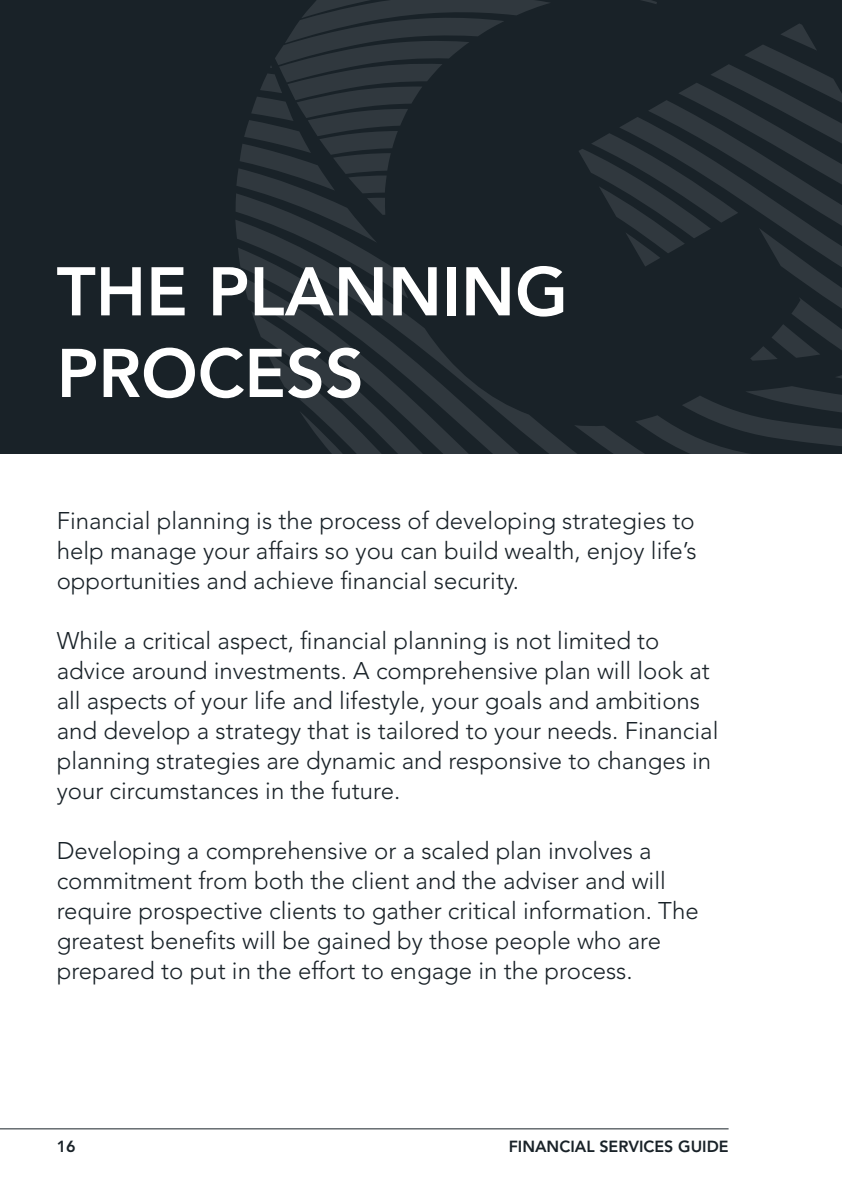
<style>
.page{position:relative;width:842px;height:1191px;background:#fff}
.page>*{position:absolute;margin:0;border:0;box-sizing:border-box;transform-origin:0 0}
.t1{font:800 68px/81.6px "Avenir LT Std";color:#fff}
.t2{font:300 24px/30px "Avenir LT Std";color:#192228}
.t3{font:800 16px "Avenir LT Std";color:#192228}
</style>
<div class="page">
<hr style="left:0;top:1128px;width:729px;height:1px;background:#192228">
<div style="left:0;top:0;width:842px;height:454px;background:#192228"></div>
<svg style="left:236px;top:0;width:606px;height:454px"></svg>
<h1 class="t1" style="left:57px;top:251px;width:513px">THE PLANNING<br>PROCESS</h1>
<p class="t2" style="left:57px;top:505px;width:641px;text-align:justify">Financial planning is the process of developing strategies to help manage your affairs so you can build wealth, enjoy life’s opportunities and achieve financial security .</p>
<p class="t2" style="left:57px;top:625px;width:663px">While a critical aspect, financial planning is not limited to advice around investments . A comprehensive plan will look at all aspects of your life and lifestyle, your goals and ambitions and develop a strategy that is tailored to your needs . Financial planning strategies are dynamic and responsive to changes in your circumstances in the future .</p>
<p class="t2" style="left:57px;top:835px;width:643px">Developing a comprehensive or a scaled plan involves a commitment from both the client and the adviser and will require prospective clients to gather critical information . The greatest benefits will be gained by those people who are prepared to put in the effort to engage in the process .</p>
<p class="t3" style="left:57px;top:1137px;width:20px">16</p>
<p class="t3" style="left:509px;top:1137px;width:221px">FINANCIAL SERVICES GUIDE</p>
</div>
